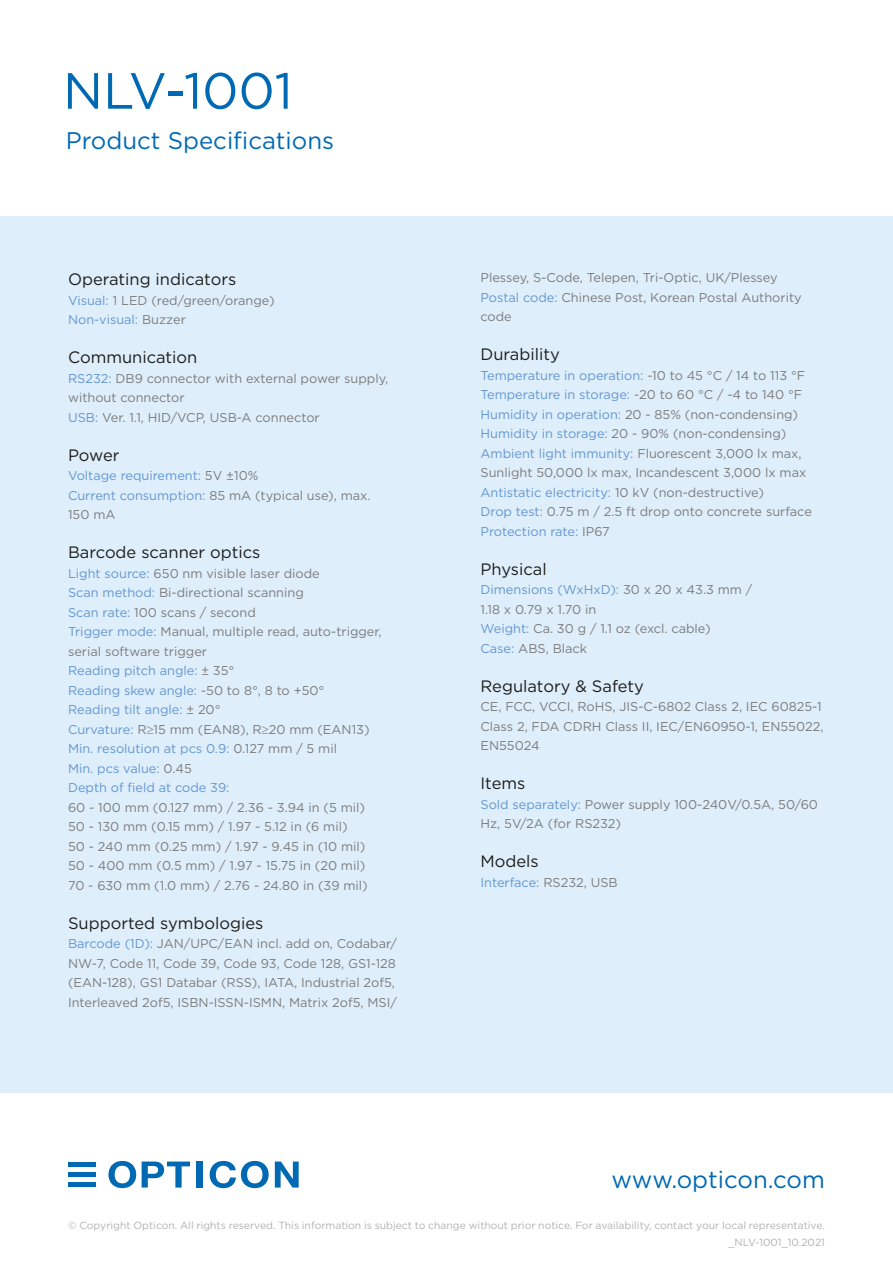
<style>
.page{position:relative;width:893px;height:1263px;background:#fff}
.page>*{position:absolute;margin:0;border:0;box-sizing:border-box;transform-origin:0 0}
.t1{font:50.85px "Gotham";color:#0069b4}
.t2{font:24px "Gotham";color:#0069b4}
.t3{font:16.5px "Gotham";color:#1d1d1b}
.t4{font:12.75px/19.5px "Gotham";color:#7c7c7c}
.t5{font:12.75px/19.5px "Gotham";color:#6197d1}
.t6{font:10.35px "Gotham";color:#b2b2b2}
.s1{color:#6197d1}
.s2{color:#7c7c7c}
</style>
<div class="page">
<div style="left:68px;top:1162px;width:27px;height:5px;background:#0069b4"></div>
<div style="left:68px;top:1172px;width:27px;height:5px;background:#0069b4"></div>
<div style="left:68px;top:1182px;width:27px;height:5px;background:#0069b4"></div>
<svg style="left:108px;top:1161px;width:28px;height:27px"></svg>
<svg style="left:142px;top:1161px;width:48px;height:26px"></svg>
<div style="left:196px;top:1161px;width:7px;height:26px;background:#0069b4"></div>
<svg style="left:210px;top:1161px;width:59px;height:27px"></svg>
<svg style="left:275px;top:1161px;width:24px;height:26px"></svg>
<div style="left:0;top:217px;width:893px;height:876px;background:#dfeefb"></div>
<p class="t1" style="left:63px;top:58px;width:231px">NLV-1001</p>
<p class="t2" style="left:66px;top:125px;width:270px">Product Specifications</p>
<p class="t3" style="left:68px;top:269px;width:170px">Operating indicators</p>
<p class="t4" style="left:68px;top:290px;width:208px"><span class="s1">Visual:</span> 1 LED (red/green/orange)</p>
<p class="t5" style="left:68px;top:310px;width:119px">Non-visual: <span class="s2">Buzzer</span></p>
<p class="t3" style="left:68px;top:347px;width:131px">Communication</p>
<p class="t4" style="left:68px;top:368px;width:322px"><span class="s1">RS232:</span> DB9 connector with external power supply, without connector</p>
<p class="t4" style="left:68px;top:407px;width:253px"><span class="s1">USB:</span> Ver. 1.1, HID/VCP, USB-A connector</p>
<p class="t3" style="left:68px;top:444px;width:53px">Power</p>
<p class="t5" style="left:68px;top:466px;width:192px">Voltage requirement: <span class="s2">5V ±10%</span></p>
<p class="t4" style="left:68px;top:485px;width:304px"><span class="s1">Current consumption:</span> 85 mA (typical use), max.<br>150 mA</p>
<p class="t3" style="left:68px;top:542px;width:194px">Barcode scanner optics</p>
<p class="t4" style="left:68px;top:563px;width:253px"><span class="s1">Light source:</span> 650 nm visible laser diode</p>
<p class="t4" style="left:68px;top:583px;width:237px"><span class="s1">Scan method:</span> Bi-directional scanning</p>
<p class="t4" style="left:68px;top:602px;width:189px"><span class="s1">Scan rate:</span> 100 scans / second</p>
<p class="t4" style="left:68px;top:622px;width:315px"><span class="s1">Trigger mode:</span> Manual, multiple read, auto-trigger, serial software trigger</p>
<p class="t5" style="left:68px;top:661px;width:168px">Reading pitch angle: <span class="s2">± 35°</span></p>
<p class="t5" style="left:68px;top:680px;width:258px">Reading skew angle: <span class="s2">-50 to 8°, 8 to +50°</span></p>
<p class="t5" style="left:68px;top:700px;width:154px">Reading tilt angle: <span class="s2">± 20°</span></p>
<p class="t4" style="left:68px;top:719px;width:303px"><span class="s1">Curvature:</span> R≥15 mm (EAN8), R≥20 mm (EAN13)</p>
<p class="t5" style="left:68px;top:739px;width:271px">Min. resolution at pcs 0.9: <span class="s2">0.127 mm / 5 mil</span></p>
<p class="t5" style="left:68px;top:758px;width:125px">Min. pcs value: <span class="s2">0.45</span></p>
<p class="t5" style="left:68px;top:778px;width:163px">Depth of field at code 39:</p>
<p class="t4" style="left:68px;top:797px;width:298px">60 - 100 mm (0.127 mm) / 2.36 - 3.94 in (5 mil)</p>
<p class="t4" style="left:68px;top:817px;width:281px">50 - 130 mm (0.15 mm) / 1.97 - 5.12 in (6 mil)</p>
<p class="t4" style="left:68px;top:836px;width:299px">50 - 240 mm (0.25 mm) / 1.97 - 9.45 in (10 mil)</p>
<p class="t4" style="left:68px;top:856px;width:299px">50 - 400 mm (0.5 mm) / 1.97 - 15.75 in (20 mil)</p>
<p class="t4" style="left:68px;top:875px;width:301px">70 - 630 mm (1.0 mm) / 2.76 - 24.80 in (39 mil)</p>
<p class="t3" style="left:68px;top:912px;width:197px">Supported symbologies</p>
<p class="t4" style="left:68px;top:934px;width:330px"><span class="s1">Barcode (1D):</span> JAN/UPC/EAN incl. add on, Codabar/ NW-7, Code 11, Code 39, Code 93, Code 128, GS1-128 (EAN-128), GS1 Databar (RSS), IATA, Industrial 2of5, Interleaved 2of5, ISBN-ISSN-ISMN, Matrix 2of5, MSI/</p>
<p class="t4" style="left:480px;top:268px;width:299px">Plessey, S-Code, Telepen, Tri-Optic, UK/Plessey</p>
<p class="t4" style="left:480px;top:287px;width:323px"><span class="s1">Postal code:</span> Chinese Post, Korean Postal Authority code</p>
<p class="t3" style="left:480px;top:344px;width:81px">Durability</p>
<p class="t5" style="left:480px;top:365px;width:326px">Temperature in operation: <span class="s2">-10 to 45 °C / 14 to 113 °F</span></p>
<p class="t5" style="left:480px;top:385px;width:323px">Temperature in storage: <span class="s2">-20 to 60 °C / -4 to 140 °F<br></span>Humidity in operation: <span class="s2">20 - 85% (non-condensing)</span></p>
<p class="t4" style="left:480px;top:424px;width:307px"><span class="s1">Humidity in storage:</span> 20 - 90% (non-condensing)</p>
<p class="t4" style="left:480px;top:443px;width:327px"><span class="s1">Ambient light immunity:</span> Fluorescent 3,000 lx max,<br>Sunlight 50,000 lx max, Incandescent 3,000 lx max</p>
<p class="t5" style="left:480px;top:482px;width:285px">Antistatic electricity: <span class="s2">10 kV (non-destructive)</span></p>
<p class="t4" style="left:480px;top:502px;width:333px"><span class="s1">Drop test:</span> 0.75 m / 2.5 ft drop onto concrete surface</p>
<p class="t5" style="left:480px;top:521px;width:131px">Protection rate: <span class="s2">IP67</span></p>
<p class="t3" style="left:480px;top:558px;width:68px">Physical</p>
<p class="t4" style="left:480px;top:580px;width:273px"><span class="s1">Dimensions (WxHxD):</span> 30 x 20 x 43.3 mm /<br>1.18 x 0.79 x 1.70 in</p>
<p class="t4" style="left:480px;top:619px;width:232px"><span class="s1">Weight:</span> Ca. 30 g / 1.1 oz (excl. cable)</p>
<p class="t4" style="left:480px;top:638px;width:108px"><span class="s1">Case:</span> ABS, Black</p>
<p class="t3" style="left:480px;top:675px;width:165px">Regulatory &amp; Safety</p>
<p class="t4" style="left:480px;top:697px;width:344px">CE, FCC, VCCI, RoHS, JIS-C-6802 Class 2, IEC 60825-1<br>Class 2, FDA CDRH Class II, IEC/EN60950-1, EN55022,<br>EN55024</p>
<p class="t3" style="left:480px;top:773px;width:46px">Items</p>
<p class="t4" style="left:480px;top:794px;width:339px"><span class="s1">Sold separately:</span> Power supply 100-240V/0.5A, 50/60<br>Hz, 5V/2A (for RS232)</p>
<p class="t3" style="left:480px;top:851px;width:60px">Models</p>
<p class="t5" style="left:480px;top:872px;width:139px">Interface: <span class="s2">RS232, USB</span></p>
<p class="t2" style="left:611px;top:1164px;width:215px">www.opticon.com</p>
<p class="t6" style="left:68px;top:1218px;width:758px">© Copyright Opticon. All rights reserved. This information is subject to change without prior notice. For availability, contact your local representative.</p>
<p class="t6" style="left:728px;top:1236px;width:98px">_NLV-1001_10.2021</p>
</div>
